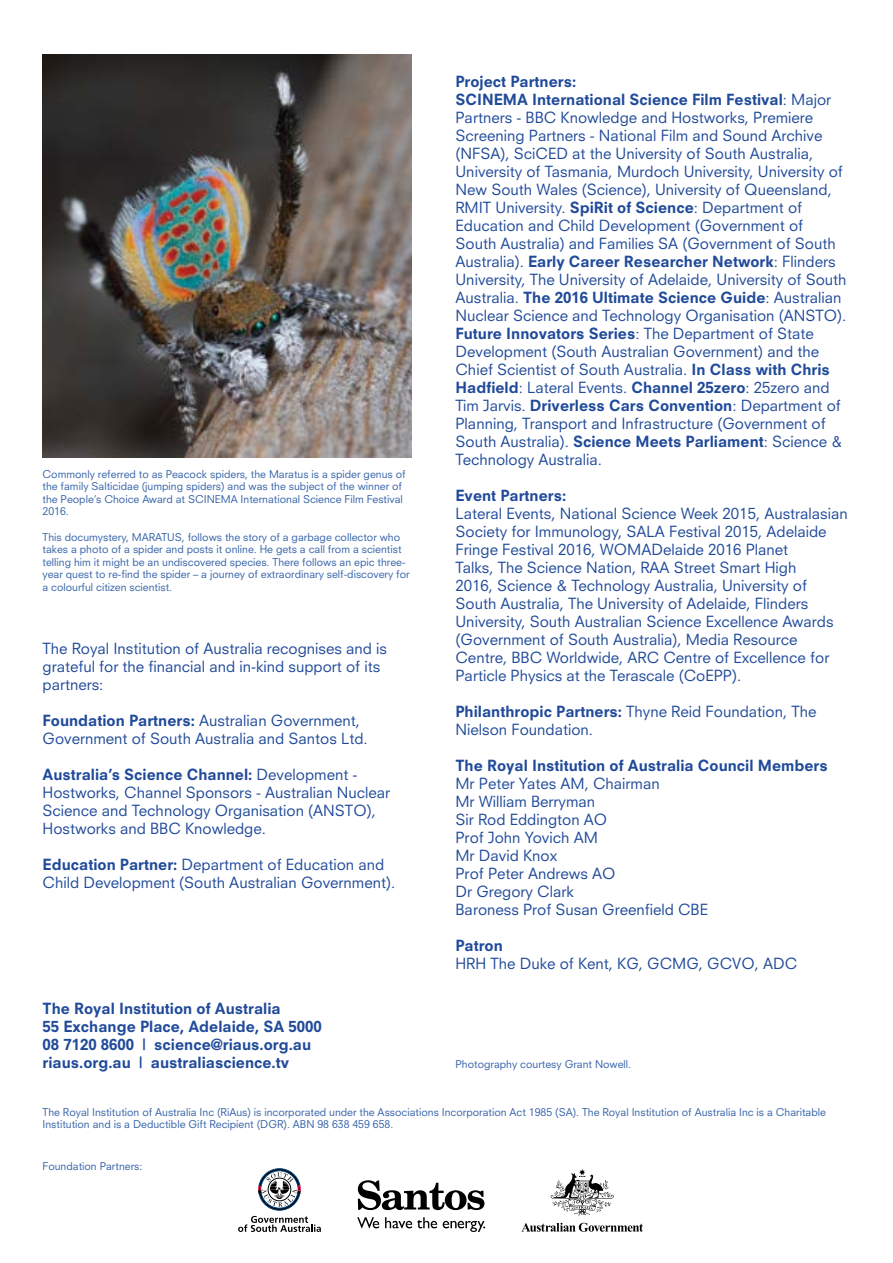
<style>
.page{position:relative;width:893px;height:1263px;background:#fff}
.page>*{position:absolute;margin:0;border:0;box-sizing:border-box;transform-origin:0 0}
.t1{font:15px/18px "Neuzeit SLT Std";color:#204a9a}
.t2{font:800 15px/18px "Neuzeit SLT Std";color:#204a9a}
.t3{font:10.5px/12.6px "Neuzeit SLT Std";color:#3462a9}
.s1{font-weight:800}
</style>
<div class="page">
<svg style="left:521px;top:1223px;width:122px;height:9px"></svg>
<svg style="left:551px;top:1169px;width:63px;height:46px"></svg>
<svg style="left:238px;top:1216px;width:83px;height:16px"></svg>
<svg style="left:259px;top:1169px;width:41px;height:41px"></svg>
<svg style="left:357px;top:1217px;width:22px;height:11px"></svg>
<svg style="left:385px;top:1217px;width:52px;height:11px"></svg>
<svg style="left:443px;top:1221px;width:42px;height:11px"></svg>
<svg style="left:358px;top:1180px;width:126px;height:30px"></svg>
<img style="left:43px;top:54px;width:368px;height:404px">
<p class="t3" style="left:43px;top:467px;width:365px">Commonly referred to as Peacock spiders, the Maratus is a spider genus of the family Salticidae (jumping spiders) and was the subject of the winner of the People’s Choice Award at SCINEMA International Science Film Festival 2016.</p>
<p class="t3" style="left:43px;top:530px;width:369px">This documystery, MARATUS, follows the story of a garbage collector who takes a photo of a spider and posts it online. He gets a call from a scientist telling him it might be an undiscovered species. There follows an epic three&shy;year quest to re-find the spider – a journey of extraordinary self-discovery for a colourful citizen scientist.</p>
<p class="t1" style="left:43px;top:640px;width:346px">The Royal Institution of Australia recognises and is grateful for the financial and in-kind support of its partners:</p>
<p class="t1" style="left:43px;top:712px;width:327px"><span class="s1">Foundation Partners:</span> Australian Government,<br>Government of South Australia and Santos Ltd.</p>
<p class="t1" style="left:43px;top:766px;width:349px"><span class="s1">Australia’s Science Channel:</span> Development - Hostworks, Channel Sponsors - Australian Nuclear Science and Technology Organisation (ANSTO), Hostworks and BBC Knowledge.</p>
<p class="t1" style="left:43px;top:856px;width:354px"><span class="s1">Education Partner:</span> Department of Education and<br>Child Development (South Australian Government).</p>
<p class="t1" style="left:455px;top:72px;width:393px"><span class="s1">Project Partners:<br>SCINEMA International Science Film Festival</span>: Major Partners - BBC Knowledge and Hostworks, Premiere Screening Partners - National Film and Sound Archive (NFSA), SciCED at the University of South Australia, University of Tasmania, Murdoch University, University of New South Wales (Science), University of Queensland, RMIT University. <span class="s1">SpiRit of Science</span>: Department of Education and Child Development (Government of South Australia) and Families SA (Government of South Australia). <span class="s1">Early Career Researcher Network</span>: Flinders University, The University of Adelaide, University of South Australia. <span class="s1">The 2016 Ultimate Science Guide</span>: Australian Nuclear Science and Technology Organisation (ANSTO).<br><span class="s1">Future Innovators Series</span>: The Department of State Development (South Australian Government) and the Chief Scientist of South Australia. <span class="s1">In Class with Chris Hadfield</span>: Lateral Events. <span class="s1">Channel 25zero</span>: 25zero and Tim Jarvis. <span class="s1">Driverless Cars Convention</span>: Department of Planning, Transport and Infrastructure (Government of South Australia). <span class="s1">Science Meets Parliament</span>: Science &amp; Technology Australia.</p>
<p class="t2" style="left:455px;top:486px;width:112px">Event Partners:</p>
<p class="t1" style="left:455px;top:504px;width:394px">Lateral Events, National Science Week 2015, Australasian Society for Immunology, SALA Festival 2015, Adelaide Fringe Festival 2016, WOMADelaide 2016 Planet<br>Talks, The Science Nation, RAA Street Smart High<br>2016, Science &amp; Technology Australia, University of South Australia, The University of Adelaide, Flinders University, South Australian Science Excellence Awards (Government of South Australia), Media Resource Centre, BBC Worldwide, ARC Centre of Excellence for Particle Physics at the Terascale (CoEPP).</p>
<p class="t1" style="left:455px;top:702px;width:362px"><span class="s1">Philanthropic Partners:</span> Thyne Reid Foundation, The<br>Nielson Foundation.</p>
<p class="t2" style="left:455px;top:756px;width:374px">The Royal Institution of Australia Council Members</p>
<p class="t1" style="left:455px;top:774px;width:254px">Mr Peter Yates AM, Chairman<br>Mr William Berryman<br>Sir Rod Eddington AO<br>Prof John Yovich AM<br>Mr David Knox<br>Prof Peter Andrews AO<br>Dr Gregory Clark<br>Baroness Prof Susan Greenfield CBE</p>
<p class="t2" style="left:455px;top:936px;width:49px">Patron</p>
<p class="t1" style="left:455px;top:954px;width:343px">HRH The Duke of Kent, KG, GCMG, GCVO, ADC</p>
<p class="t2" style="left:43px;top:999px;width:281px">The Royal Institution of Australia<br>55 Exchange Place, Adelaide, SA 5000<br>08 7120 8600 | science@riaus.org.au riaus.org.au | australiascience.tv</p>
<p class="t3" style="left:43px;top:1105px;width:785px">The Royal Institution of Australia Inc (RiAus) is incorporated under the Associations Incorporation Act 1985 (SA). The Royal Institution of Australia Inc is a Charitable<br>Institution and is a Deductible Gift Recipient (DGR). ABN 98 638 459 658.</p>
<p class="t3" style="left:43px;top:1159px;width:101px">Foundation Partners:</p>
<p class="t3" style="left:455px;top:1057px;width:177px">Photography courtesy Grant Nowell.</p>
</div>
